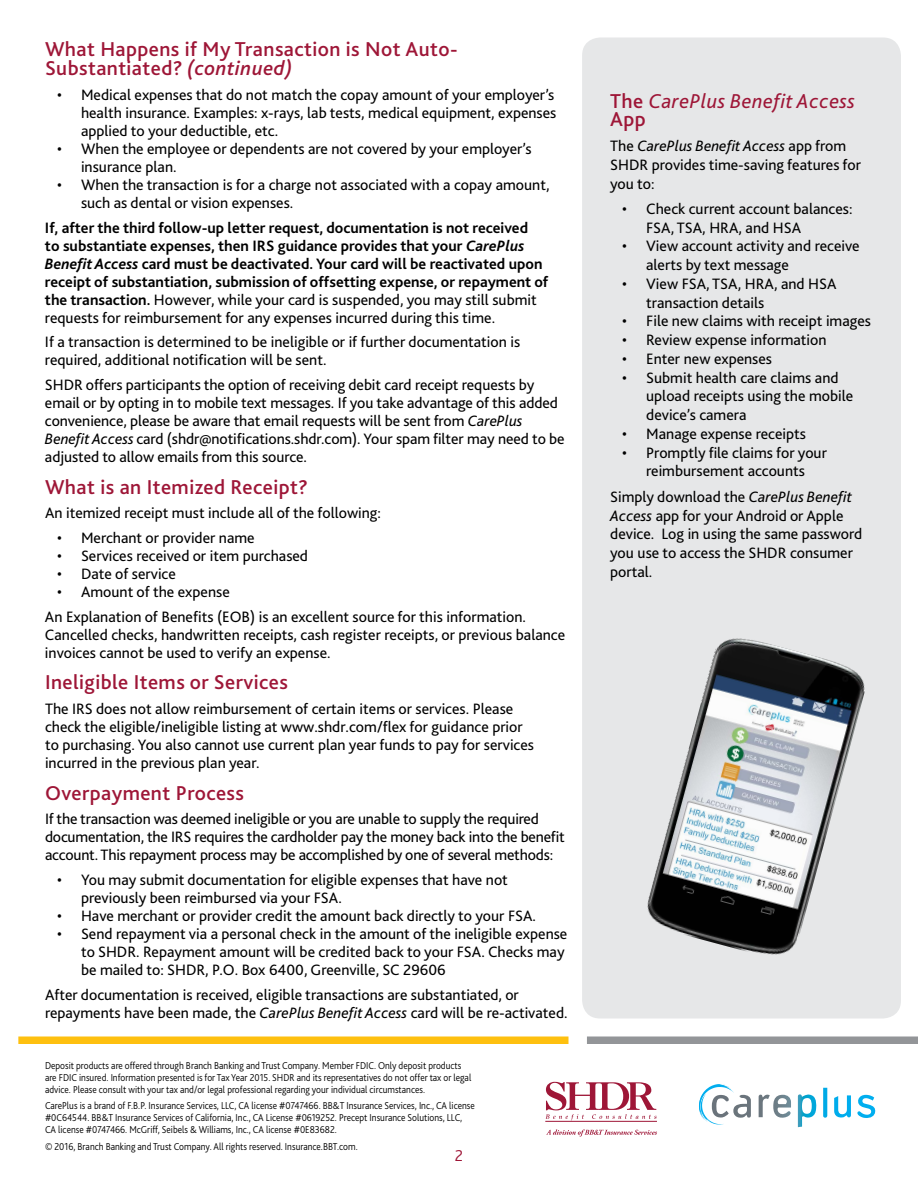
<style>
.page{position:relative;width:918px;height:1188px;background:#fff}
.page>*{position:absolute;margin:0;border:0;box-sizing:border-box;transform-origin:0 0}
.t1{font:500 21px/18.8px "Bliss 2";letter-spacing:.02em;color:#9e1637}
.t2{font:italic 21px/18px "Bliss 2";letter-spacing:.02em;color:#9e1637}
.t3{font:300 16.5px "Bliss 2";color:#9e1637}
.t4{font:15.75px/18px "Bliss 2";color:#000}
.t5{font:700 15.75px/18px "Bliss 2";color:#000}
.t6{font:300 10.5px/12px "Bliss 2";color:#000;scale:.9 1}
.s1{font-style:italic}
.s2{font-weight:400}
.s3{font-weight:500;font-style:normal}
</style>
<div class="page">
<svg style="left:699px;top:1084px;width:177px;height:43px"></svg>
<div style="left:18px;top:1036px;width:551px;height:8px;background:#fec00f"></div>
<div style="left:587px;top:1036px;width:331px;height:8px;background:#939598"></div>
<svg style="left:546px;top:1082px;width:111px;height:38px"></svg>
<hr style="left:545px;top:1121px;width:112px;height:1px;background:#9e1637">
<svg style="left:546px;top:1129px;width:111px;height:8px"></svg>
<div style="left:582px;top:38px;width:319px;height:980px;background:#e6e7e8;border-radius:18px"></div>
<img style="left:647px;top:638px;width:218px;height:317px">
<h1 class="t1" style="left:45px;top:40px;width:414px">What Happens if My Transaction is Not Auto-<br>Substantiated? <span class="s1">(continued)</span></h1>
<p class="t4" style="left:81px;top:85px;width:477px;text-indent:-24px">• Medical expenses that do not match the copay amount of your employer’s health insurance. Examples: x-rays, lab tests, medical equipment, expenses applied to your deductible, etc.</p>
<p class="t4" style="left:81px;top:139px;width:452px;text-indent:-24px">• When the employee or dependents are not covered by your employer’s insurance plan.</p>
<p class="t4" style="left:81px;top:175px;width:470px;text-indent:-24px">• When the transaction is for a charge not associated with a copay amount, such as dental or vision expenses.</p>
<p class="t5" style="left:45px;top:218px;width:505px">If, after the third follow-up letter request, documentation is not received<br>to substantiate expenses, then IRS guidance provides that your <span class="s1">CarePlus Benefit Access</span> card must be deactivated. Your card will be reactivated upon receipt of substantiation, submission of offsetting expense, or repayment of the transaction. <span class="s2">However, while your card is suspended, you may still submit requests for reimbursement for any expenses incurred during this time.</span></p>
<p class="t4" style="left:45px;top:333px;width:477px">If a transaction is determined to be ineligible or if further documentation is required, additional notification will be sent.</p>
<p class="t4" style="left:45px;top:376px;width:521px">SHDR offers participants the option of receiving debit card receipt requests by email or by opting in to mobile text messages. If you take advantage of this added convenience, please be aware that email requests will be sent from <span class="s1">CarePlus Benefit Access</span> card (shdr@notifications.shdr.com). Your spam filter may need to be adjusted to allow emails from this source.</p>
<h1 class="t1" style="left:45px;top:477px;width:265px">What is an Itemized Receipt?</h1>
<p class="t4" style="left:45px;top:504px;width:338px">An itemized receipt must include all of the following:</p>
<p class="t4" style="left:57px;top:529px;width:199px">• Merchant or provider name</p>
<p class="t4" style="left:57px;top:547px;width:253px">• Services received or item purchased</p>
<p class="t4" style="left:57px;top:565px;width:120px">• Date of service</p>
<p class="t4" style="left:45px;top:579px;width:483px;line-height:24.8px;text-indent:12px">• Amount of the expense<br>An Explanation of Benefits (EOB) is an excellent source for this information.</p>
<p class="t4" style="left:45px;top:625px;width:522px">Cancelled checks, handwritten receipts, cash register receipts, or previous balance invoices cannot be used to verify an expense.</p>
<h1 class="t1" style="left:45px;top:673px;width:244px">Ineligible Items or Services</h1>
<p class="t4" style="left:45px;top:700px;width:491px">The IRS does not allow reimbursement of certain items or services. Please check the eligible/ineligible listing at www.shdr.com/flex for guidance prior to purchasing. You also cannot use current plan year funds to pay for services incurred in the previous plan year.</p>
<h1 class="t1" style="left:45px;top:783px;width:201px">Overpayment Process</h1>
<p class="t4" style="left:45px;top:810px;width:522px">If the transaction was deemed ineligible or you are unable to supply the required documentation, the IRS requires the cardholder pay the money back into the benefit account. This repayment process may be accomplished by one of several methods:</p>
<p class="t4" style="left:81px;top:871px;width:428px;text-indent:-24px">• You may submit documentation for eligible expenses that have not previously been reimbursed via your FSA.</p>
<p class="t4" style="left:57px;top:907px;width:481px">• Have merchant or provider credit the amount back directly to your FSA.</p>
<p class="t4" style="left:81px;top:925px;width:488px;text-indent:-24px">• Send repayment via a personal check in the amount of the ineligible expense to SHDR. Repayment amount will be credited back to your FSA. Checks may be mailed to: SHDR, P.O. Box 6400, Greenville, SC 29606</p>
<p class="t4" style="left:45px;top:985px;width:524px">After documentation is received, eligible transactions are substantiated, or repayments have been made, the <span class="s1">CarePlus Benefit Access</span> card will be re-activated.</p>
<p class="t6" style="left:45px;top:1059px;width:475px">Deposit products are offered through Branch Banking and Trust Company. Member FDIC. Only deposit products are FDIC insured. Information presented is for Tax Year 2015. SHDR and its representatives do not offer tax or legal advice. Please consult with your tax and/or legal professional regarding your individual circumstances.</p>
<p class="t6" style="left:45px;top:1100px;width:479px">CarePlus is a brand of F.B.P. Insurance Services, LLC, CA license #0747466. BB&amp;T Insurance Services, Inc., CA license #0C64544. BB&amp;T Insurance Services of California, Inc., CA License #0619252. Precept Insurance Solutions, LLC,<br>CA license #0747466. McGriff, Seibels &amp; Williams, Inc., CA license #0E83682.</p>
<p class="t6" style="left:45px;top:1140px;width:349px">© 2016, Branch Banking and Trust Company. All rights reserved. Insurance.BBT.com.</p>
<p class="t3" style="left:455px;top:1145px;width:10px">2</p>
<h1 class="t2" style="left:610px;top:91px;width:247px"><span class="s3">The</span> CarePlus Benefit Access<br><span class="s3">App</span></h1>
<p class="t4" style="left:610px;top:136px;width:252px;line-height:18.8px">The <span class="s1">CarePlus Benefit Access</span> app from<br>SHDR provides time-saving features for you to:</p>
<p class="t4" style="left:646px;top:199px;width:208px;line-height:18.8px;text-indent:-24px">• Check current account balances:<br>FSA, TSA, HRA, and HSA</p>
<p class="t4" style="left:646px;top:236px;width:215px;line-height:18.8px;text-indent:-24px">• View account activity and receive alerts by text message</p>
<p class="t4" style="left:646px;top:274px;width:192px;line-height:18.8px;text-indent:-24px">• View FSA, TSA, HRA, and HSA transaction details</p>
<p class="t4" style="left:622px;top:312px;width:250px">• File new claims with receipt images</p>
<p class="t4" style="left:622px;top:331px;width:206px">• Review expense information</p>
<p class="t4" style="left:622px;top:349px;width:151px">• Enter new expenses</p>
<p class="t4" style="left:646px;top:368px;width:209px;line-height:18.8px;text-indent:-24px">• Submit health care claims and upload receipts using the mobile device’s camera</p>
<p class="t4" style="left:622px;top:424px;width:185px">• Manage expense receipts</p>
<p class="t4" style="left:622px;top:443px;width:206px;line-height:18.8px;text-align:center">• Promptly file claims for your reimbursement accounts</p>
<p class="t4" style="left:610px;top:487px;width:254px;line-height:18.8px">Simply download the <span class="s1">CarePlus Benefit<br>Access</span> app for your Android or Apple device. Log in using the same password you use to access the SHDR consumer portal.</p>
</div>
